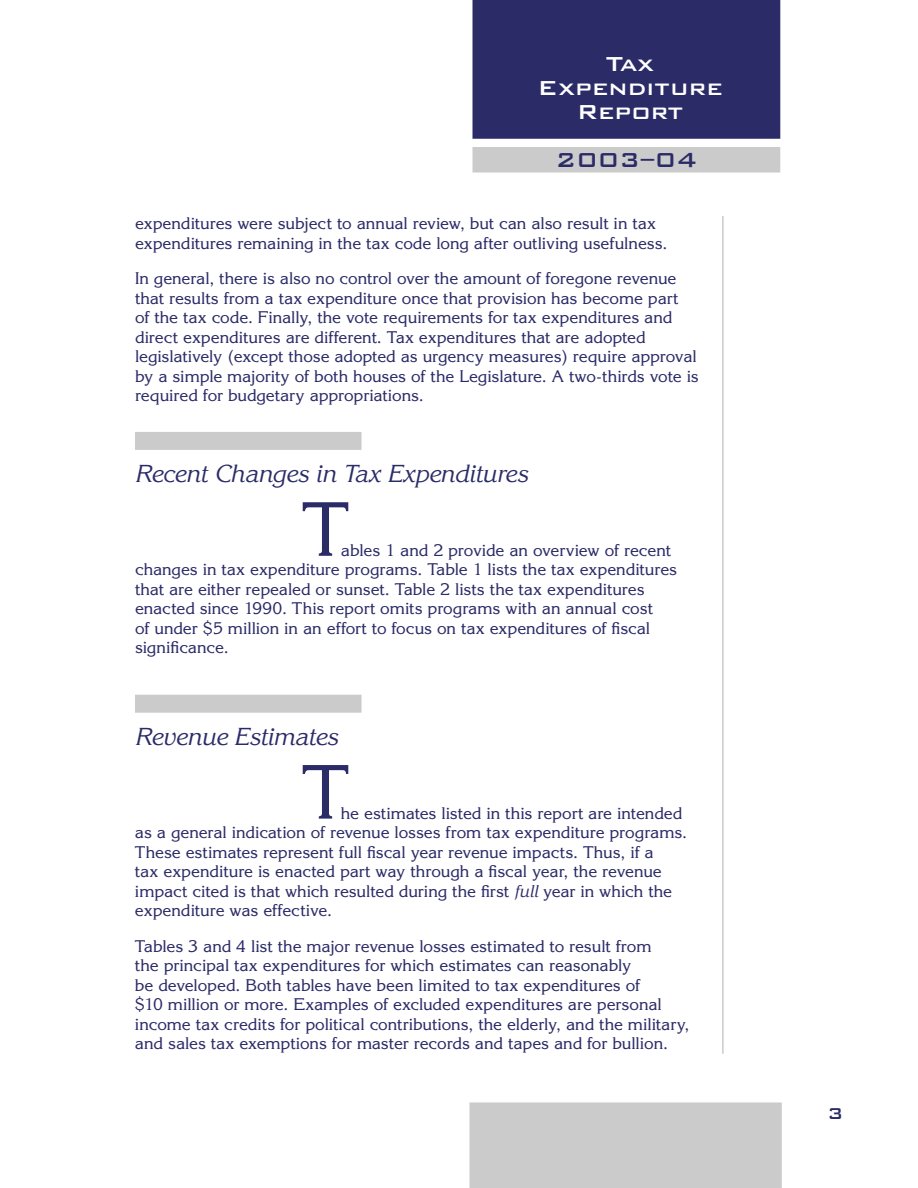
<style>
.page{position:relative;width:918px;height:1188px;background:#fff}
.page>*{position:absolute;margin:0;border:0;box-sizing:border-box;transform-origin:0 0}
.t1{font:75px "Korinna";color:#2b2b68}
.t2{font:500 27px/24px "Bank Gothic BT";color:#fff;text-align:center}
.t3{font:500 27px "Bank Gothic BT";letter-spacing:.02em;color:#2b2b68}
.t4{font:italic 24px "Korinna";letter-spacing:-.02em;color:#2b2b68}
.t5{font:500 21px "Bank Gothic BT";color:#2b2b68}
.t6{font:16.5px/19.5px "Korinna";letter-spacing:-.005em;color:#2b2b68}
.s1{font-style:italic}
</style>
<div class="page">
<hr style="left:722px;top:216px;width:2px;height:838px;background:#cbcbcb">
<div style="left:473px;top:1px;width:307px;height:137px;background:#2b2b68"></div>
<div style="left:472px;top:0;width:308px;height:139px;border:2px solid #2b2b68"></div>
<div style="left:470px;top:1102px;width:312px;height:86px;background:#cbcbcb"></div>
<div style="left:473px;top:148px;width:307px;height:24px;background:#cbcbcb"></div>
<div style="left:472px;top:147px;width:308px;height:25px;border:2px solid #cbcbcb"></div>
<div style="left:135px;top:432px;width:227px;height:18px;background:#cbcbcb"></div>
<div style="left:135px;top:695px;width:227px;height:18px;background:#cbcbcb"></div>
<h2 class="t2" style="left:537px;top:52px;width:187px">Tax<br>Expenditure<br>Report</h2>
<h2 class="t3" style="left:555px;top:145px;width:143px">2003–04</h2>
<p class="t6" style="left:135px;top:213px;width:534px">expenditures were subject to annual review, but can also result in tax expenditures remaining in the tax code long after outliving usefulness.</p>
<p class="t6" style="left:135px;top:269px;width:565px">In general, there is also no control over the amount of foregone revenue that results from a tax expenditure once that provision has become part<br>of the tax code. Finally, the vote requirements for tax expenditures and direct expenditures are different. Tax expenditures that are adopted legislatively (except those adopted as urgency measures) require approval by a simple majority of both houses of the Legislature. A two-thirds vote is required for budgetary appropriations.</p>
<h2 class="t4" style="left:135px;top:460px;width:394px">Recent Changes in Tax Expenditures</h2>
<p class="t1" style="left:302px;top:482px;width:49px">T</p>
<p class="t6" style="left:135px;top:540px;width:544px;text-indent:206px">ables 1 and 2 provide an overview of recent changes in tax expenditure programs. Table 1 lists the tax expenditures that are either repealed or sunset. Table 2 lists the tax expenditures enacted since 1990. This report omits programs with an annual cost<br>of under $5 million in an effort to focus on tax expenditures of fiscal significance.</p>
<h2 class="t4" style="left:135px;top:723px;width:204px">Revenue Estimates</h2>
<p class="t1" style="left:302px;top:745px;width:49px">T</p>
<p class="t6" style="left:135px;top:803px;width:554px;text-indent:206px">he estimates listed in this report are intended as a general indication of revenue losses from tax expenditure programs.<br>These estimates represent full fiscal year revenue impacts. Thus, if a<br>tax expenditure is enacted part way through a fiscal year, the revenue impact cited is that which resulted during the first <span class="s1">full</span> year in which the expenditure was effective.</p>
<p class="t6" style="left:135px;top:936px;width:556px">Tables 3 and 4 list the major revenue losses estimated to result from<br>the principal tax expenditures for which estimates can reasonably<br>be developed. Both tables have been limited to tax expenditures of<br>$10 million or more. Examples of excluded expenditures are personal income tax credits for political contributions, the elderly, and the military, and sales tax exemptions for master records and tapes and for bullion.</p>
<p class="t5" style="left:828px;top:1102px;width:18px">3</p>
</div>
